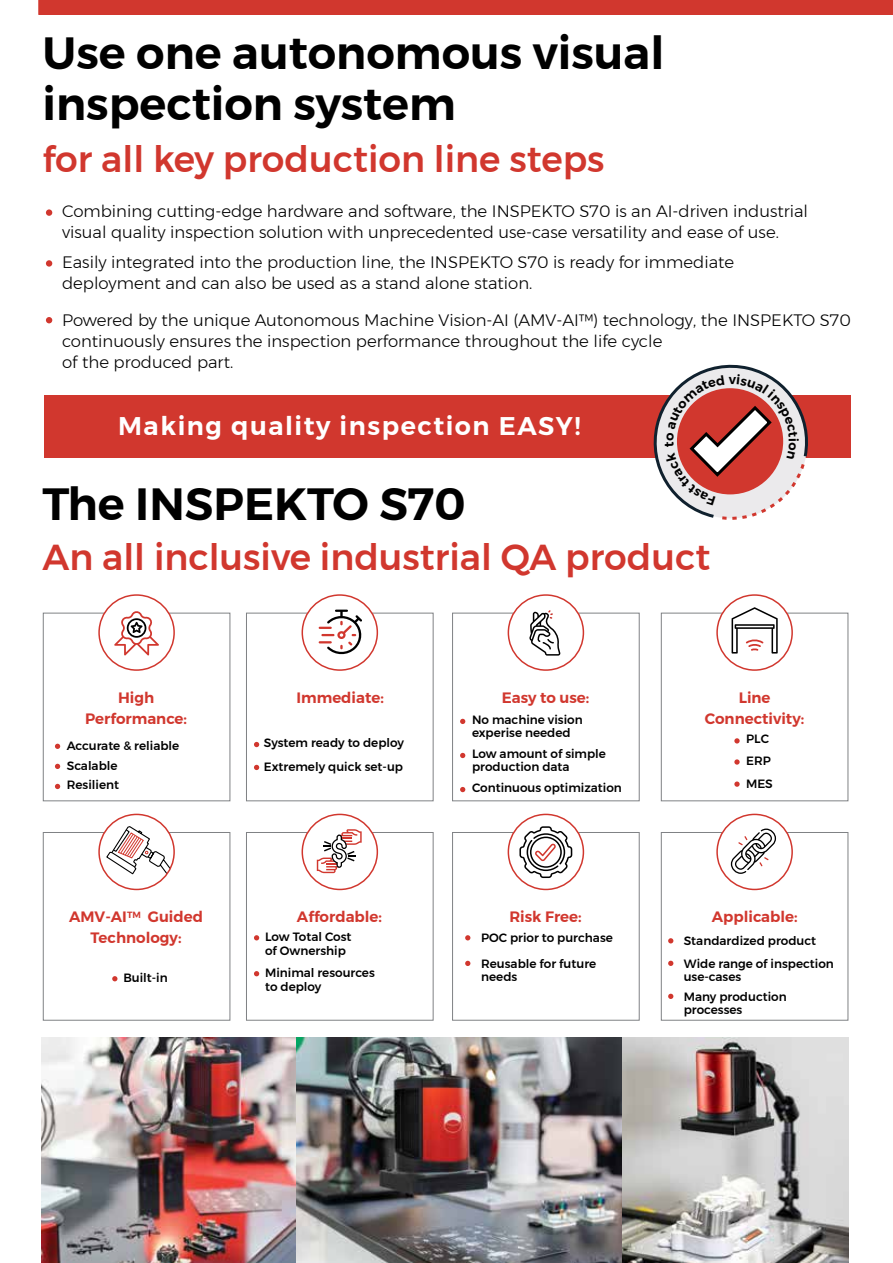
<style>
.page{position:relative;width:893px;height:1263px;background:#fff}
.page>*{position:absolute;margin:0;border:0;box-sizing:border-box;transform-origin:0 0}
.t1{font:600 45px/51px "Montserrat";color:#000}
.t2{font:500 36px "Montserrat";color:#d1372e}
.t3{font:600 25.5px "Montserrat";letter-spacing:.06em;color:#fff}
.t4{font:300 16.5px/21px "Montserrat";color:#000}
.t5{font:600 15px/21px "Montserrat";color:#d1372e;text-align:center}
.t6{font:500 12px/13.5px "Montserrat";color:#000}
</style>
<div class="page">
<div style="left:38px;top:0;width:855px;height:15px;background:#d1372e"></div>
<div style="left:46px;top:209px;width:6px;height:7px;background:#d1372e;border-radius:50%"></div>
<div style="left:46px;top:260px;width:6px;height:7px;background:#d1372e;border-radius:50%"></div>
<svg style="left:46px;top:317px;width:6px;height:6px"></svg>
<div style="left:44px;top:395px;width:806px;height:63px;background:#d1372e"></div>
<div style="left:43px;top:613px;width:187px;height:188px;border:1px solid #808285"></div>
<div style="left:99px;top:595px;width:75px;height:75px;background:#fff;border-radius:50%"></div>
<div style="left:98px;top:594px;width:77px;height:77px;border:2px solid #d1372e;border-radius:50%"></div>
<svg style="left:114px;top:611px;width:45px;height:44px"></svg>
<div style="left:43px;top:832px;width:187px;height:188px;border:1px solid #808285"></div>
<svg style="left:99px;top:814px;width:75px;height:75px"></svg>
<svg style="left:105px;top:825px;width:69px;height:64px"></svg>
<div style="left:98px;top:814px;width:77px;height:76px;border:2px solid #d1372e;border-radius:50%"></div>
<div style="left:246px;top:613px;width:187px;height:188px;border:1px solid #808285"></div>
<div style="left:302px;top:595px;width:75px;height:75px;background:#fff;border-radius:50%"></div>
<div style="left:302px;top:594px;width:76px;height:77px;border:2px solid #d1372e;border-radius:50%"></div>
<svg style="left:319px;top:610px;width:43px;height:45px"></svg>
<div style="left:246px;top:832px;width:187px;height:188px;border:1px solid #808285"></div>
<div style="left:302px;top:814px;width:75px;height:75px;background:#fff;border-radius:50%"></div>
<div style="left:302px;top:814px;width:76px;height:76px;border:2px solid #d1372e;border-radius:50%"></div>
<div style="left:452px;top:613px;width:188px;height:188px;border:1px solid #808285"></div>
<div style="left:508px;top:595px;width:75px;height:75px;background:#fff;border-radius:50%"></div>
<div style="left:508px;top:594px;width:76px;height:77px;border:2px solid #d1372e;border-radius:50%"></div>
<div style="left:452px;top:832px;width:188px;height:188px;border:1px solid #808285"></div>
<div style="left:508px;top:814px;width:75px;height:75px;background:#fff;border-radius:50%"></div>
<div style="left:508px;top:814px;width:76px;height:76px;border:2px solid #d1372e;border-radius:50%"></div>
<div style="left:661px;top:613px;width:187px;height:188px;border:1px solid #808285"></div>
<div style="left:717px;top:595px;width:75px;height:75px;background:#fff;border-radius:50%"></div>
<div style="left:716px;top:594px;width:77px;height:77px;border:2px solid #d1372e;border-radius:50%"></div>
<div style="left:661px;top:832px;width:187px;height:188px;border:1px solid #808285"></div>
<div style="left:717px;top:814px;width:75px;height:75px;background:#fff;border-radius:50%"></div>
<div style="left:716px;top:814px;width:77px;height:76px;border:2px solid #d1372e;border-radius:50%"></div>
<svg style="left:529px;top:610px;width:31px;height:46px"></svg>
<svg style="left:732px;top:607px;width:46px;height:46px"></svg>
<svg style="left:317px;top:829px;width:45px;height:44px"></svg>
<svg style="left:731px;top:828px;width:45px;height:46px"></svg>
<img style="left:622px;top:1037px;width:227px;height:226px">
<img style="left:42px;top:1037px;width:580px;height:226px">
<svg style="left:55px;top:744px;width:5px;height:5px"></svg>
<svg style="left:55px;top:764px;width:5px;height:5px"></svg>
<svg style="left:55px;top:784px;width:5px;height:5px"></svg>
<svg style="left:460px;top:719px;width:5px;height:5px"></svg>
<svg style="left:668px;top:938px;width:5px;height:5px"></svg>
<svg style="left:668px;top:961px;width:5px;height:5px"></svg>
<svg style="left:668px;top:994px;width:5px;height:5px"></svg>
<svg style="left:460px;top:753px;width:5px;height:5px"></svg>
<svg style="left:460px;top:787px;width:5px;height:5px"></svg>
<svg style="left:254px;top:742px;width:5px;height:5px"></svg>
<svg style="left:254px;top:765px;width:5px;height:5px"></svg>
<svg style="left:254px;top:935px;width:5px;height:5px"></svg>
<svg style="left:465px;top:935px;width:5px;height:5px"></svg>
<svg style="left:465px;top:961px;width:5px;height:5px"></svg>
<svg style="left:112px;top:976px;width:5px;height:5px"></svg>
<svg style="left:254px;top:971px;width:5px;height:5px"></svg>
<svg style="left:734px;top:738px;width:6px;height:5px"></svg>
<svg style="left:734px;top:759px;width:6px;height:6px"></svg>
<svg style="left:734px;top:781px;width:6px;height:6px"></svg>
<svg style="left:519px;top:826px;width:53px;height:52px"></svg>
<svg style="left:653px;top:364px;width:155px;height:156px"></svg>
<h1 class="t1" style="left:43px;top:28px;width:623px">Use one autonomous visual inspection system</h1>
<h2 class="t2" style="left:43px;top:131px;width:564px">for all key production line steps</h2>
<p class="t4" style="left:62px;top:200px;width:747px">Combining cutting-edge hardware and software, the INSPEKTO S70 is an AI-driven industrial visual quality inspection solution with unprecedented use-case versatility and ease of use.</p>
<p class="t4" style="left:62px;top:252px;width:673px">Easily integrated into the production line, the INSPEKTO S70 is ready for immediate deployment and can also be used as a stand alone station.</p>
<p class="t4" style="left:62px;top:309px;width:790px">Powered by the unique Autonomous Machine Vision-AI (AMV-AI™) technology, the INSPEKTO S70 continuously ensures the inspection performance throughout the life cycle<br>of the produced part.</p>
<h3 class="t3" style="left:118px;top:406px;width:464px">Making quality inspection EASY!</h3>
<h1 class="t1" style="left:43px;top:478px;width:425px">The INSPEKTO S70</h1>
<h2 class="t2" style="left:43px;top:529px;width:669px">An all inclusive industrial QA product</h2>
<p class="t5" style="left:85px;top:687px;width:103px">High<br>Performance:</p>
<p class="t5" style="left:296px;top:687px;width:89px">Immediate:</p>
<p class="t6" style="left:67px;top:736px;width:114px;line-height:19.5px">Accurate &amp; reliable<br>Scalable<br>Resilient</p>
<p class="t6" style="left:264px;top:731px;width:142px;line-height:23.7px">System ready to deploy<br>Extremely quick set-up</p>
<p class="t5" style="left:148px;top:906px;width:57px">Guided</p>
<p class="t5" style="left:91px;top:906px;width:92px;text-align:left;text-indent:-21px">AMV-AI<sup>TM<br></sup>Technology:</p>
<p class="t6" style="left:123px;top:971px;width:46px">Built-in</p>
<p class="t5" style="left:297px;top:906px;width:87px">Affordable:</p>
<p class="t6" style="left:265px;top:930px;width:88px">Low Total Cost of Ownership</p>
<p class="t6" style="left:265px;top:966px;width:111px">Minimal resources to deploy</p>
<p class="t5" style="left:502px;top:687px;width:89px">Easy to use:</p>
<p class="t6" style="left:472px;top:713px;width:112px">No machine vision experise needed</p>
<p class="t6" style="left:472px;top:747px;width:135px">Low amount of simple production data</p>
<p class="t6" style="left:472px;top:781px;width:151px">Continuous optimization</p>
<p class="t5" style="left:509px;top:906px;width:74px">Risk Free:</p>
<p class="t6" style="left:481px;top:925px;width:133px;line-height:25.5px">POC prior to purchase<br>Reusable for future</p>
<p class="t6" style="left:481px;top:970px;width:38px">needs</p>
<p class="t5" style="left:705px;top:687px;width:101px">Line<br>Connectivity:</p>
<p class="t6" style="left:746px;top:727px;width:28px;line-height:22.5px">PLC<br>ERP<br>MES</p>
<p class="t5" style="left:712px;top:906px;width:87px">Applicable:</p>
<p class="t6" style="left:684px;top:929px;width:152px;line-height:22.5px">Standardized product<br>Wide range of inspection</p>
<p class="t6" style="left:684px;top:967px;width:105px;line-height:19.5px">use-cases<br>Many production</p>
<p class="t6" style="left:684px;top:1003px;width:60px">processes</p>
</div>
